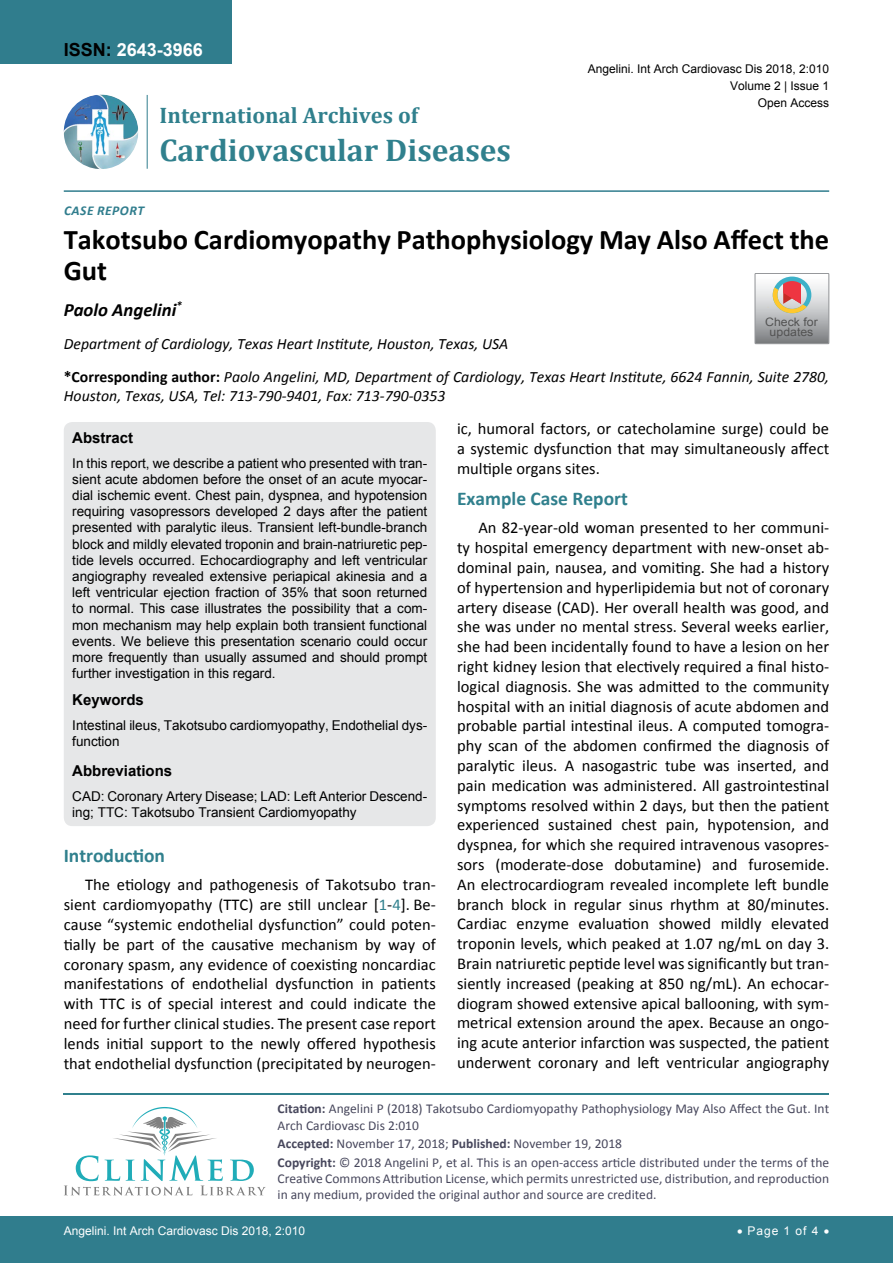
<style>
.page{position:relative;width:893px;height:1263px;background:#fff}
.page>*{position:absolute;margin:0;border:0;box-sizing:border-box;transform-origin:0 0}
.t1{font:700 31.5px "Cambria";color:#30808d}
.t2{font:700 28.5px/31.5px "Calibri";color:#000}
.t3{font:700 22.5px "Cambria";color:#30808d}
.t4{font:700 19.5px "Calibri";color:#30808d}
.t5{font:italic 700 18.75px "Calibri";color:#000}
.t6{font:700 18px "Arial";color:#fff}
.t7{font:16.5px/19.8px "Calibri";color:#000;text-align:justify}
.t8{font:italic 15.75px/33px "Calibri";color:#000}
.t9{font:700 15px "Arial";color:#000}
.t10{font:13.5px/16.2px "Arial";color:#000}
.t11{font:13.5px/16.2px "Calibri";color:#47475c}
.t12{font:italic 700 13.5px "Calibri";letter-spacing:.04em;color:#307d8d}
.t13{font:12px/17.2px "Arial";color:#000;text-align:right}
.t14{font:12px "Arial";color:#fff}
.t15{font:11.7px/10.1px "Arial";color:#535353;text-align:center;scale:1.06 1}
.s1{color:#000}
.s2{font-weight:700;font-style:normal}
.s3{color:#30808d}
.s4{font-weight:700}
</style>
<div class="page">
<img style="left:64px;top:95px;width:74px;height:74px;border-radius:37px">
<hr style="left:147px;top:95px;width:1px;height:74px;background:#307d8d">
<hr style="left:64px;top:190px;width:765px;height:2px;background:#307d8d">
<div style="left:0;top:1217px;width:893px;height:46px;background:#307d8d"></div>
<hr style="left:64px;top:1093px;width:765px;height:2px;background:#30808d">
<svg style="left:64px;top:1107px;width:202px;height:88px"></svg>
<div style="left:0;top:0;width:231px;height:63px;background:#307d8d"></div>
<div style="left:64px;top:422px;width:372px;height:404px;background:#e6e7e8;border-radius:9px"></div>
<svg style="left:755px;top:273px;width:74px;height:71px;background:#bdb6b3"></svg>
<p class="t6" style="left:64px;top:37px;width:141px"><span class="s1">ISSN:</span> 2643-3966</p>
<h3 class="t3" style="left:160px;top:100px;width:260px">International Archives of</h3>
<h1 class="t1" style="left:160px;top:128px;width:353px">Cardiovascular Diseases</h1>
<p class="t12" style="left:64px;top:202px;width:82px">Case Report</p>
<p class="t13" style="left:588px;top:60px;width:243px">Angelini. Int Arch Cardiovasc Dis 2018, 2:010<br>Volume 2 | Issue 1<br>Open Access</p>
<h2 class="t2" style="left:64px;top:224px;width:767px">Takotsubo Cardiomyopathy Pathophysiology May Also Affect the<br>Gut</h2>
<p class="t5" style="left:64px;top:298px;width:119px">Paolo Angelini<sup>*</sup></p>
<p class="t8" style="left:64px;top:326px;width:767px">Department of Cardiology, Texas Heart Institute, Houston, Texas, USA<br><span class="s2">*Corresponding author:</span> Paolo Angelini, MD, Department of Cardiology, Texas Heart Institute, 6624 Fannin, Suite 2780,</p>
<p class="t8" style="left:64px;top:378px;width:383px">Houston, Texas, USA, Tel: 713-790-9401, Fax: 713-790-0353</p>
<p class="t7" style="left:457px;top:419px;width:374px">ic, humoral factors, or catecholamine surge) could be a systemic dysfunction that may simultaneously affect multiple organs sites.</p>
<p class="t4" style="left:457px;top:486px;width:172px">Example Case Report</p>
<p class="t7" style="left:457px;top:518px;width:374px;text-indent:21px">An 82-year-old woman presented to her communi&shy;ty hospital emergency department with new-onset ab&shy;dominal pain, nausea, and vomiting. She had a history of hypertension and hyperlipidemia but not of coronary artery disease (CAD). Her overall health was good, and she was under no mental stress. Several weeks earlier, she had been incidentally found to have a lesion on her right kidney lesion that electively required a final histo&shy;logical diagnosis. She was admitted to the community hospital with an initial diagnosis of acute abdomen and probable partial intestinal ileus. A computed tomogra&shy;phy scan of the abdomen confirmed the diagnosis of paralytic ileus. A nasogastric tube was inserted, and pain medication was administered. All gastrointestinal symptoms resolved within 2 days, but then the patient experienced sustained chest pain, hypotension, and dyspnea, for which she required intravenous vasopres&shy;sors (moderate-dose dobutamine) and furosemide.<br>An electrocardiogram revealed incomplete left bundle branch block in regular sinus rhythm at 80/minutes.<br>Cardiac enzyme evaluation showed mildly elevated troponin levels, which peaked at 1.07 ng/mL on day 3.<br>Brain natriuretic peptide level was significantly but tran&shy;siently increased (peaking at 850 ng/mL). An echocar&shy;diogram showed extensive apical ballooning, with sym&shy;metrical extension around the apex. Because an ongo&shy;ing acute anterior infarction was suspected, the patient underwent coronary and left ventricular angiography</p>
<p class="t15" style="left:765px;top:317px;width:51px">Check for updates</p>
<p class="t9" style="left:72px;top:428px;width:62px">Abstract</p>
<p class="t10" style="left:72px;top:455px;width:356px;text-align:justify">In this report, we describe a patient who presented with tran&shy;sient acute abdomen before the onset of an acute myocar&shy;dial ischemic event. Chest pain, dyspnea, and hypotension requiring vasopressors developed 2 days after the patient presented with paralytic ileus. Transient left-bundle-branch block and mildly elevated troponin and brain-natriuretic pep&shy;tide levels occurred. Echocardiography and left ventricular angiography revealed extensive periapical akinesia and a left ventricular ejection fraction of 35% that soon returned to normal. This case illustrates the possibility that a com&shy;mon mechanism may help explain both transient functional events. We believe this presentation scenario could occur more frequently than usually assumed and should prompt further investigation in this regard.</p>
<p class="t9" style="left:72px;top:689px;width:73px">Keywords</p>
<p class="t10" style="left:72px;top:717px;width:356px">Intestinal ileus, Takotsubo cardiomyopathy, Endothelial dys&shy;function</p>
<p class="t9" style="left:72px;top:760px;width:102px">Abbreviations</p>
<p class="t10" style="left:72px;top:788px;width:356px">CAD: Coronary Artery Disease; LAD: Left Anterior Descend&shy;ing; TTC: Takotsubo Transient Cardiomyopathy</p>
<p class="t4" style="left:64px;top:843px;width:103px">Introduction</p>
<p class="t7" style="left:64px;top:875px;width:374px;text-indent:21px">The etiology and pathogenesis of Takotsubo tran&shy;sient cardiomyopathy (TTC) are still unclear [<span class="s3">1</span>-<span class="s3">4</span>]. Be&shy;cause “systemic endothelial dysfunction” could poten&shy;tially be part of the causative mechanism by way of coronary spasm, any evidence of coexisting noncardiac manifestations of endothelial dysfunction in patients with TTC is of special interest and could indicate the need for further clinical studies. The present case report lends initial support to the newly offered hypothesis that endothelial dysfunction (precipitated by neurogen-</p>
<p class="t11" style="left:278px;top:1101px;width:553px"><span class="s4">Citation:</span> Angelini P (2018) Takotsubo Cardiomyopathy Pathophysiology May Also Affect the Gut. Int<br>Arch Cardiovasc Dis 2:010</p>
<p class="t11" style="left:278px;top:1134px;width:553px;line-height:18.6px"><span class="s4">Accepted:</span> November 17, 2018; <span class="s4">Published:</span> November 19, 2018<br><span class="s4">Copyright:</span> © 2018 Angelini P, et al. This is an open-access article distributed under the terms of the</p>
<p class="t11" style="left:278px;top:1170px;width:553px">Creative Commons Attribution License, which permits unrestricted use, distribution, and reproduction in any medium, provided the original author and source are credited.</p>
<p class="t14" style="left:64px;top:1223px;width:243px">Angelini. Int Arch Cardiovasc Dis 2018, 2:010</p>
<p class="t14" style="left:737px;top:1223px;width:94px">• Page 1 of 4 •</p>
</div>
